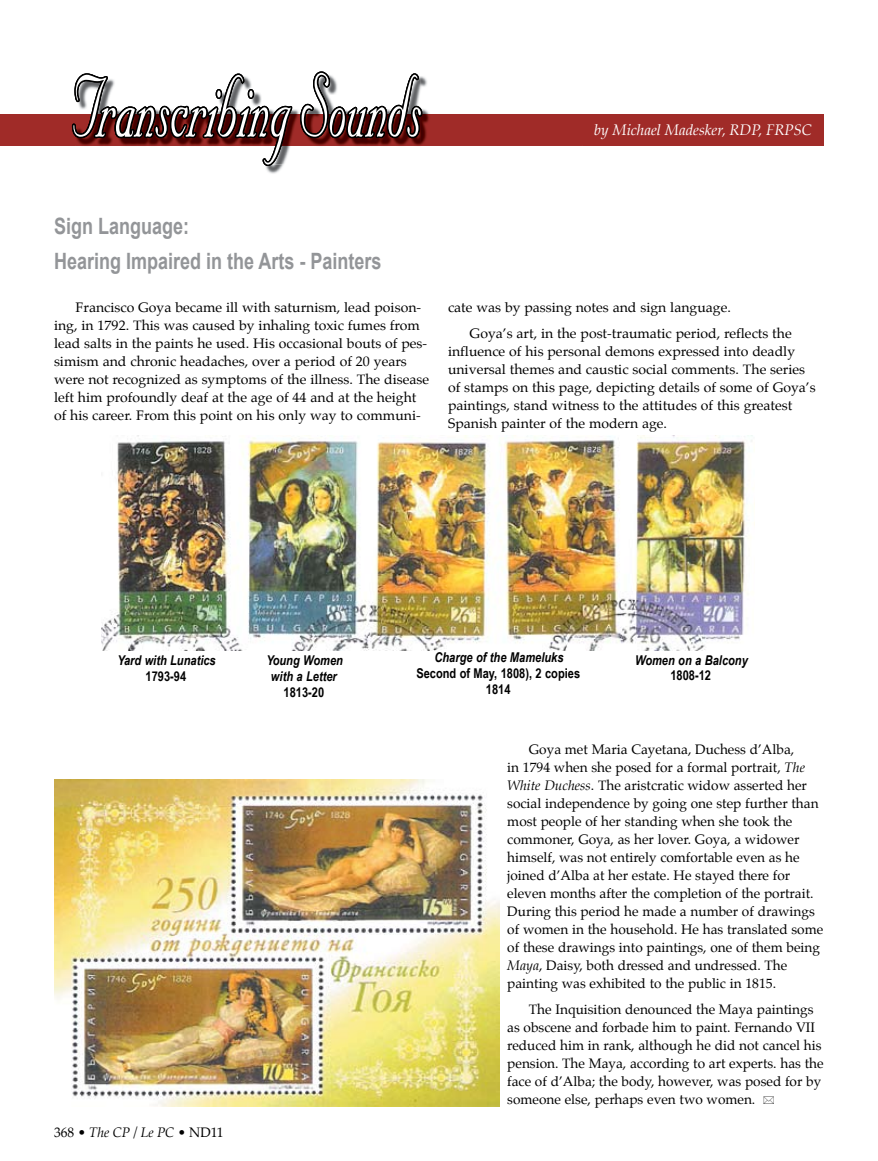
<style>
.page{position:relative;width:878px;height:1161px;background:#fff}
.page>*{position:absolute;margin:0;border:0;box-sizing:border-box;transform-origin:0 0}
.t1{font:105px "Nuptial Script";color:#fff;scale:.5 1}
.t2{font:700 22.5px/34.5px "Arial";color:#939598;scale:.8 1}
.t3{font:italic 15px "Palatino";color:#fff}
.t4{font:13.5px/18px "Palatino";color:#000}
.t5{font:13.5px/18px "Palatino";color:#000;scale:1.04 1}
.t6{font:italic 700 13.5px/15.8px "Arial Narrow";color:#000;text-align:center}
.t7{font:700 13.5px/15.8px "Arial Narrow";color:#000;text-align:center}
.t8{font:italic 13.5px "Palatino";color:#000}
.s1{font-style:normal}
.s2{font-style:italic}
</style>
<div class="page">
<div style="left:0;top:114px;width:824px;height:32px;background:#a02b28"></div>
<img style="left:424px;top:114px;width:5px;height:28px">
<svg style="left:71px;top:71px;width:353px;height:97px"></svg>
<img style="left:102px;top:436px;width:650px;height:214px">
<img style="left:54px;top:780px;width:445px;height:327px">
<h1 class="t1" style="left:72px;top:48px;width:703px">Transcribing Sounds</h1>
<p class="t3" style="left:594px;top:118px;width:219px">by Michael Madesker, RDP, FRPSC</p>
<h2 class="t2" style="left:54px;top:210px;width:411px">Sign Language:<br>hearing Impaired in the Arts - painters</h2>
<p class="t5" style="left:54px;top:299px;width:362px;text-indent:22px">Francisco Goya became ill with saturnism, lead poison&shy;ing, in 1792. This was caused by inhaling toxic fumes from lead salts in the paints he used. His occasional bouts of pes&shy;simism and chronic headaches, over a period of 20 years were not recognized as symptoms of the illness. The disease left him profoundly deaf at the age of 44 and at the height of his career. From this point on his only way to communi-</p>
<p class="t5" style="left:469px;top:294px;width:311px;line-height:26.1px;text-indent:-22px">cate was by passing notes and sign language.<br>Goya’s art, in the post-traumatic period, reflects the</p>
<p class="t5" style="left:448px;top:343px;width:355px">influence of his personal demons expressed into deadly universal themes and caustic social comments. The series of stamps on this page, depicting details of some of Goya’s paintings, stand witness to the attitudes of this greatest Spanish painter of the modern age.</p>
<p class="t6" style="left:117px;top:652px;width:100px">Yard with Lunatics</p>
<p class="t7" style="left:145px;top:668px;width:42px">1793-94</p>
<p class="t6" style="left:266px;top:652px;width:78px">Young Women with a Letter</p>
<p class="t7" style="left:283px;top:684px;width:42px">1813-20</p>
<p class="t8" style="left:54px;top:1121px;width:171px"><span class="s1">368 •</span> The CP / Le PC <span class="s1">• ND11</span></p>
<p class="t6" style="left:434px;top:649px;width:130px">Charge of the Mameluks</p>
<p class="t7" style="left:416px;top:665px;width:165px">Second of May, 1808), 2 copies<br>1814</p>
<p class="t6" style="left:635px;top:651px;width:114px">Women on a Balcony</p>
<p class="t7" style="left:670px;top:667px;width:42px">1808-12</p>
<p class="t4" style="left:507px;top:740px;width:317px;text-indent:22px">Goya met Maria Cayetana, Duchess d’Alba,<br>in 1794 when she posed for a formal portrait, <span class="s2">The White Duchess</span>. The aristcratic widow asserted her social independence by going one step further than most people of her standing when she took the commoner, Goya, as her lover. Goya, a widower himself, was not entirely comfortable even as he joined d’Alba at her estate. He stayed there for eleven months after the completion of the portrait.<br>During this period he made a number of drawings of women in the household. He has translated some of these drawings into paintings, one of them being <span class="s2">Maya</span>, Daisy, both dressed and undressed. The painting was exhibited to the public in 1815.</p>
<p class="t4" style="left:507px;top:1000px;width:318px;text-indent:22px">The Inquisition denounced the Maya paintings as obscene and forbade him to paint. Fernando VII reduced him in rank, although he did not cancel his pension. The Maya, according to art experts. has the face of d’Alba; the body, however, was posed for by someone else, perhaps even two women.</p>
</div>
